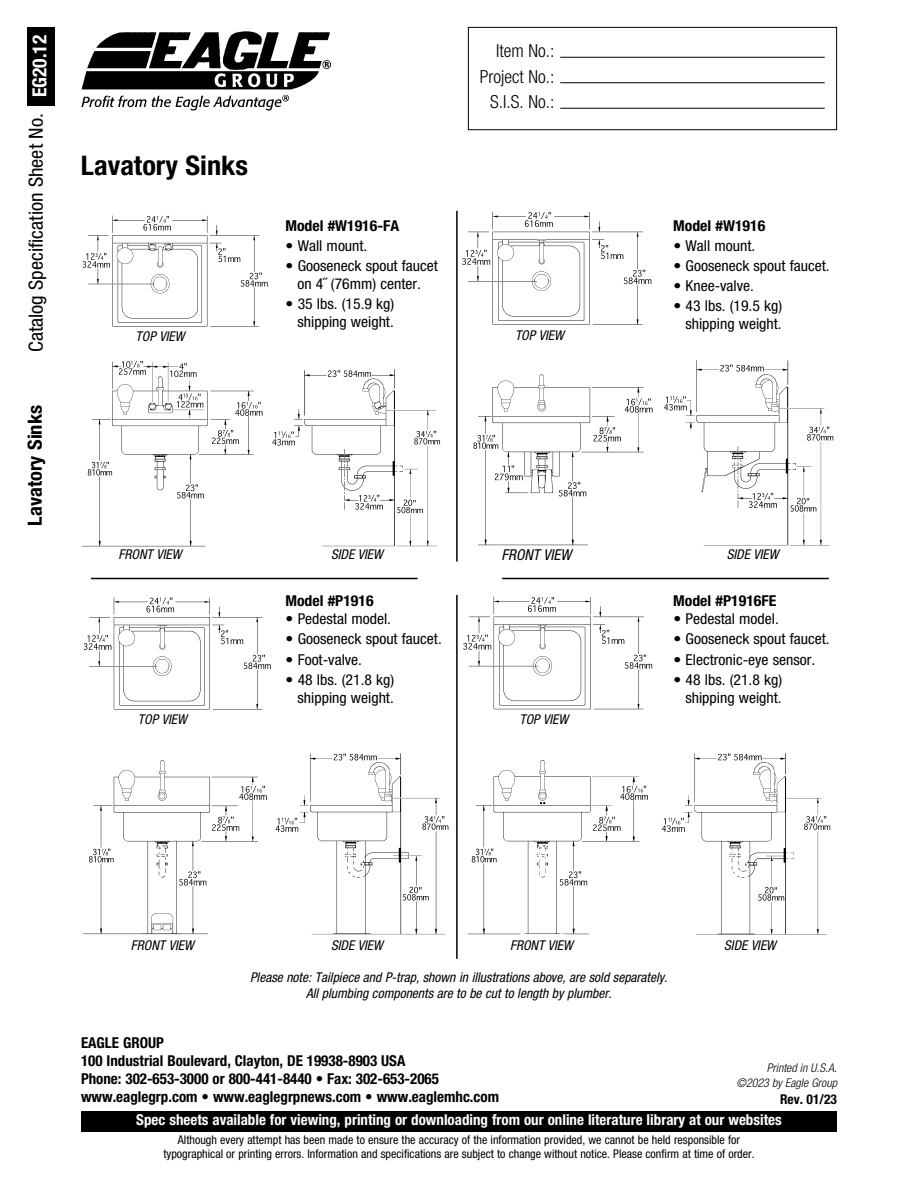
<style>
.page{position:relative;width:918px;height:1188px;background:#fff}
.page>*{position:absolute;margin:0;border:0;box-sizing:border-box;transform-origin:0 0}
.t1{font:700 condensed 27px "Helvetica Neue LT Pro";color:#000;scale:1.05 1}
.t2{font:condensed 19.5px "Helvetica Neue LT Pro";color:#000;scale:1.05 1}
.t3{font:700 condensed 19.5px "Helvetica Neue LT Pro";color:#000;scale:1.05 1}
.t4{font:300 condensed 18px/25.5px "Helvetica Neue LT Pro";color:#000;text-align:right}
.t5{font:condensed 15px/18px "Helvetica Neue LT Pro";color:#000;text-align:right;scale:1.05 1}
.t6{font:700 condensed 15px/18px "Helvetica Neue LT Pro";color:#000}
.t7{font:700 condensed 15px "Helvetica Neue LT Pro";color:#fff}
.t8{font:700 condensed 15px "Helvetica Neue LT Pro";color:#000;scale:1.05 1}
.t9{font:italic condensed 15px "Helvetica Neue LT Pro";color:#000}
.t10{font:italic condensed 13.5px/16.2px "Helvetica Neue LT Pro";color:#000;text-align:center}
.t11{font:700 condensed 13.5px "Helvetica Neue LT Pro";color:#000}
.t12{font:condensed 12px/13.5px "Helvetica Neue LT Pro";color:#000;text-align:center}
.t13{font:italic 300 condensed 12px/14.4px "Helvetica Neue LT Pro";color:#000;text-align:right}
.s1{font-weight:700;color:#fff}
</style>
<div class="page">
<div style="left:81px;top:1111px;width:756px;height:21px;background:#000"></div>
<img style="left:81px;top:31px;width:250px;height:79px">
<div style="left:27px;top:27px;width:28px;height:78px;background:#000"></div>
<div style="left:468px;top:27px;width:369px;height:103px;border:1px solid #000"></div>
<hr style="left:560px;top:82px;width:265px;height:1px;background:#000">
<hr style="left:560px;top:57px;width:265px;height:1px;background:#000">
<hr style="left:560px;top:108px;width:265px;height:1px;background:#000">
<img style="left:82px;top:215px;width:186px;height:332px">
<img style="left:272px;top:369px;width:169px;height:178px">
<img style="left:83px;top:597px;width:188px;height:338px">
<img style="left:269px;top:739px;width:180px;height:196px">
<img style="left:462px;top:211px;width:191px;height:335px">
<img style="left:664px;top:360px;width:170px;height:186px">
<img style="left:463px;top:596px;width:190px;height:339px">
<img style="left:662px;top:753px;width:169px;height:182px">
<hr style="left:502px;top:578px;width:327px;height:1px;background:#000">
<hr style="left:91px;top:578px;width:327px;height:1px;background:#000">
<hr style="left:456px;top:211px;width:2px;height:351px;background:#000">
<hr style="left:456px;top:595px;width:2px;height:364px;background:#000">
<h2 class="t2" style="left:29px;top:352px;width:303px;rotate:-90deg">Catalog Specification Sheet No. <span class="s1">EG20.12</span></h2>
<h2 class="t3" style="left:28px;top:526px;width:116px;rotate:-90deg">Lavatory Sinks</h2>
<h1 class="t1" style="left:81px;top:155px;width:161px">Lavatory Sinks</h1>
<p class="t10" style="left:136px;top:329px;width:50px">TOP VIEW</p>
<p class="t10" style="left:119px;top:547px;width:64px">FRONT VIEW</p>
<p class="t10" style="left:138px;top:712px;width:50px">TOP VIEW</p>
<p class="t8" style="left:285px;top:220px;width:110px">Model #W1916-FA</p>
<p class="t5" style="left:286px;top:238px;width:79px">• Wall mount.</p>
<p class="t5" style="left:286px;top:258px;width:147px;text-align:center">• Gooseneck spout faucet on 4˝ (76mm) center.</p>
<p class="t5" style="left:286px;top:296px;width:105px">• 35 lbs. (15.9 kg) shipping weight.</p>
<p class="t10" style="left:331px;top:547px;width:53px">SIDE VIEW</p>
<p class="t8" style="left:285px;top:596px;width:86px">Model #P1916</p>
<p class="t5" style="left:286px;top:611px;width:102px">• Pedestal model.</p>
<p class="t5" style="left:286px;top:631px;width:150px">• Gooseneck spout faucet.</p>
<p class="t5" style="left:286px;top:652px;width:74px">• Foot-valve.</p>
<p class="t5" style="left:286px;top:672px;width:105px">• 48 lbs. (21.8 kg) shipping weight.</p>
<p class="t4" style="left:480px;top:39px;width:76px">Item No.:<br>Project No.:<br>S.I.S. No.:</p>
<p class="t10" style="left:515px;top:328px;width:50px">TOP VIEW</p>
<p class="t8" style="left:673px;top:220px;width:89px">Model #W1916</p>
<p class="t5" style="left:674px;top:238px;width:79px">• Wall mount.</p>
<p class="t5" style="left:674px;top:258px;width:150px">• Gooseneck spout faucet.</p>
<p class="t5" style="left:674px;top:278px;width:78px">• Knee-valve.</p>
<p class="t5" style="left:674px;top:298px;width:105px">• 43 lbs. (19.5 kg) shipping weight.</p>
<p class="t9" style="left:502px;top:549px;width:71px">FRONT VIEW</p>
<p class="t10" style="left:727px;top:547px;width:53px">SIDE VIEW</p>
<p class="t10" style="left:519px;top:712px;width:50px">TOP VIEW</p>
<p class="t8" style="left:673px;top:596px;width:100px">Model #P1916FE</p>
<p class="t5" style="left:674px;top:611px;width:102px">• Pedestal model.</p>
<p class="t5" style="left:674px;top:631px;width:150px">• Gooseneck spout faucet.</p>
<p class="t5" style="left:674px;top:652px;width:137px">• Electronic-eye sensor.</p>
<p class="t5" style="left:674px;top:672px;width:105px">• 48 lbs. (21.8 kg) shipping weight.</p>
<p class="t10" style="left:131px;top:938px;width:64px">FRONT VIEW</p>
<p class="t10" style="left:331px;top:938px;width:53px">SIDE VIEW</p>
<p class="t10" style="left:510px;top:938px;width:64px">FRONT VIEW</p>
<p class="t10" style="left:724px;top:938px;width:53px">SIDE VIEW</p>
<p class="t10" style="left:250px;top:970px;width:419px">Please note: Tailpiece and P-trap, shown in illustrations above, are sold separately.<br>All plumbing components are to be cut to length by plumber.</p>
<p class="t6" style="left:81px;top:1035px;width:420px">EAGLE GROUP<br>100 Industrial Boulevard, Clayton, DE 19938-8903 USA<br>Phone: 302-653-3000 or 800-441-8440 • Fax: 302-653-2065 www.eaglegrp.com • www.eaglegrpnews.com • www.eaglemhc.com</p>
<p class="t7" style="left:136px;top:1114px;width:647px">Spec sheets available for viewing, printing or downloading from our online literature library at our websites</p>
<p class="t12" style="left:163px;top:1134px;width:593px">Although every attempt has been made to ensure the accuracy of the information provided, we cannot be held responsible for typographical or printing errors. Information and specifications are subject to change without notice. Please confirm at time of order.</p>
<p class="t13" style="left:736px;top:1062px;width:102px">Printed in U.S.A. ©2023 by Eagle Group</p>
<p class="t11" style="left:780px;top:1094px;width:58px">Rev. 01/23</p>
</div>
